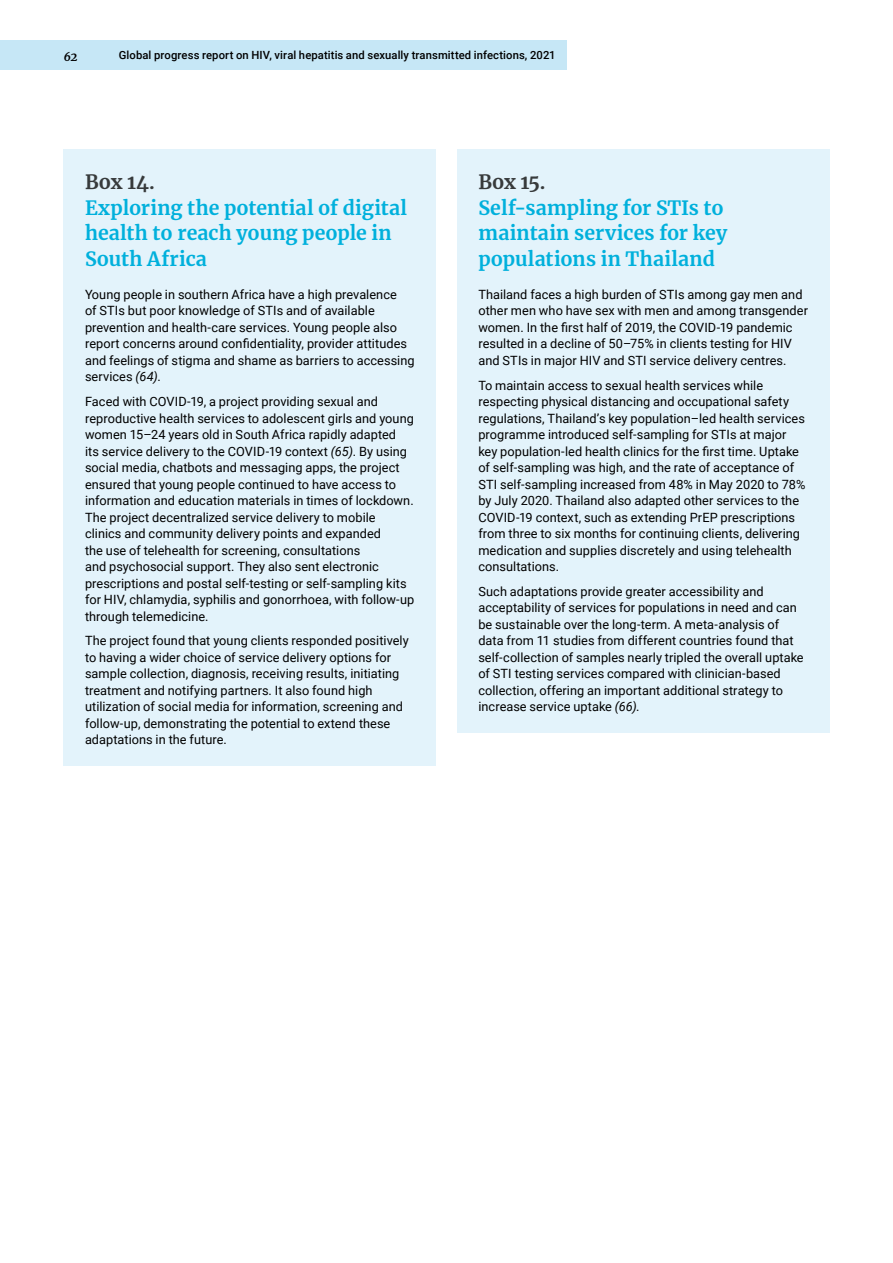
<style>
.page{position:relative;width:893px;height:1263px;background:#fff}
.page>*{position:absolute;margin:0;border:0;box-sizing:border-box;transform-origin:0 0}
.t1{font:700 19.5px/25.5px "Merriweather";letter-spacing:.005em;color:#00b0dc}
.t2{font:700 19.5px "Merriweather";letter-spacing:-.005em;color:#373a3b}
.t3{font:12.75px/16.5px "Roboto";letter-spacing:.005em;color:#000}
.t4{font:italic 700 12px "Merriweather";color:#000}
.t5{font:500 11.25px "Roboto";letter-spacing:.01em;color:#000}
.s1{font-style:italic}
</style>
<div class="page">
<div style="left:64px;top:149px;width:372px;height:617px;background:#e3f3fb"></div>
<div style="left:457px;top:149px;width:372px;height:584px;background:#e3f3fb"></div>
<div style="left:0;top:40px;width:567px;height:30px;background:#c6e7f6"></div>
<p class="t4" style="left:64px;top:48px;width:15px">62</p>
<p class="t5" style="left:119px;top:48px;width:438px">Global progress report on HIV, viral hepatitis and sexually transmitted infections, 2021</p>
<h1 class="t2" style="left:85px;top:169px;width:71px">Box 14.</h1>
<h1 class="t1" style="left:85px;top:194px;width:324px">Exploring the potential of digital health to reach young people in<br>South Africa</h1>
<p class="t3" style="left:85px;top:286px;width:331px">Young people in southern Africa have a high prevalence<br>of STIs but poor knowledge of STIs and of available prevention and health-care services. Young people also report concerns around confidentiality, provider attitudes and feelings of stigma and shame as barriers to accessing services <span class="s1">(64)</span>.</p>
<p class="t3" style="left:85px;top:393px;width:331px">Faced with COVID-19, a project providing sexual and reproductive health services to adolescent girls and young women 15–24 years old in South Africa rapidly adapted<br>its service delivery to the COVID-19 context <span class="s1">(65)</span>. By using social media, chatbots and messaging apps, the project ensured that young people continued to have access to information and education materials in times of lockdown.<br>The project decentralized service delivery to mobile clinics and community delivery points and expanded<br>the use of telehealth for screening, consultations<br>and psychosocial support. They also sent electronic prescriptions and postal self-testing or self-sampling kits for HIV, chlamydia, syphilis and gonorrhoea, with follow-up through telemedicine.</p>
<p class="t3" style="left:85px;top:632px;width:325px">The project found that young clients responded positively to having a wider choice of service delivery options for sample collection, diagnosis, receiving results, initiating treatment and notifying partners. It also found high utilization of social media for information, screening and follow-up, demonstrating the potential to extend these adaptations in the future.</p>
<h1 class="t2" style="left:478px;top:169px;width:69px">Box 15.</h1>
<h1 class="t1" style="left:478px;top:194px;width:251px">Self-sampling for STIs to maintain services for key populations in Thailand</h1>
<p class="t3" style="left:478px;top:286px;width:331px">Thailand faces a high burden of STIs among gay men and other men who have sex with men and among transgender women. In the first half of 2019, the COVID-19 pandemic resulted in a decline of 50–75% in clients testing for HIV and STIs in major HIV and STI service delivery centres.</p>
<p class="t3" style="left:478px;top:376px;width:328px">To maintain access to sexual health services while respecting physical distancing and occupational safety regulations, Thailand’s key population–led health services programme introduced self-sampling for STIs at major key population-led health clinics for the first time. Uptake of self-sampling was high, and the rate of acceptance of STI self-sampling increased from 48% in May 2020 to 78% by July 2020. Thailand also adapted other services to the COVID-19 context, such as extending PrEP prescriptions from three to six months for continuing clients, delivering medication and supplies discretely and using telehealth consultations.</p>
<p class="t3" style="left:478px;top:582px;width:327px">Such adaptations provide greater accessibility and acceptability of services for populations in need and can be sustainable over the long-term. A meta-analysis of data from 11 studies from different countries found that self-collection of samples nearly tripled the overall uptake of STI testing services compared with clinician-based collection, offering an important additional strategy to increase service uptake <span class="s1">(66)</span>.</p>
</div>
